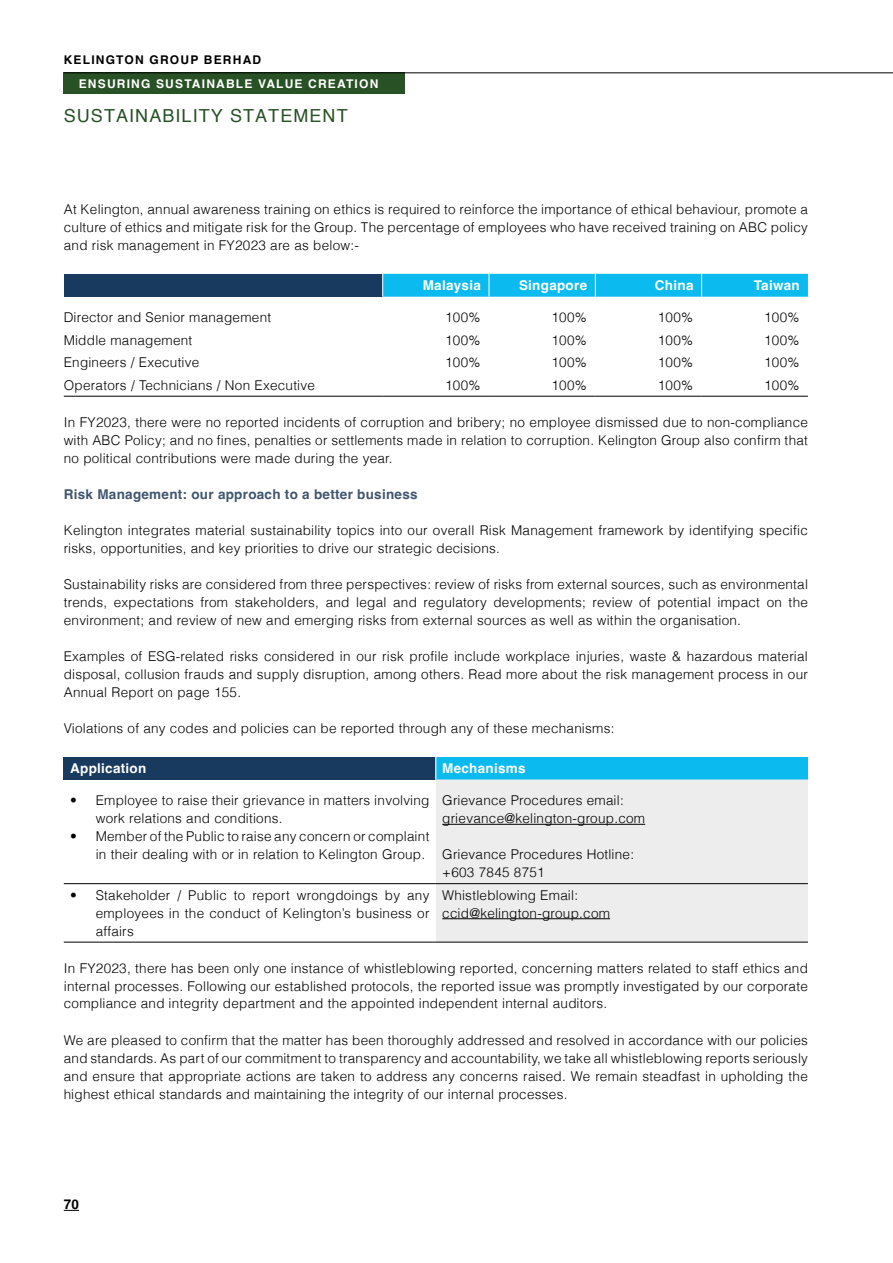
<style>
.page{position:relative;width:893px;height:1263px;background:#fff}
.page>*{position:absolute;margin:0;border:0;box-sizing:border-box;transform-origin:0 0}
.t1{font:18px "Helvetica";letter-spacing:.06em;color:#285226}
.t2{font:300 13.5px/18px "Helvetica";letter-spacing:.02em;color:#000;text-align:justify}
.t3{font:700 13.5px "Helvetica";letter-spacing:.02em;color:#fff}
.t4{font:700 13.5px "Helvetica";letter-spacing:.02em;color:#41566e}
.t5{font:700 13.5px "Helvetica";color:#000}
.t6{font:700 12px "Helvetica";letter-spacing:.1em;color:#fff}
.t7{font:700 12px "Helvetica";letter-spacing:.1em;color:#000}
</style>
<div class="page">
<div style="left:64px;top:73px;width:341px;height:21px;background:#285226"></div>
<hr style="left:64px;top:73px;width:829px;height:1px;background:#000">
<svg style="left:64px;top:1210px;width:15px;height:1px"></svg>
<div style="left:64px;top:274px;width:319px;height:23px;background:#193a5f"></div>
<hr style="left:64px;top:396px;width:319px;height:1px;background:#000">
<hr style="left:383px;top:396px;width:106px;height:1px;background:#000">
<hr style="left:489px;top:396px;width:106px;height:1px;background:#000">
<hr style="left:595px;top:396px;width:107px;height:1px;background:#000">
<hr style="left:702px;top:396px;width:106px;height:1px;background:#000">
<div style="left:382px;top:274px;width:426px;height:23px;background:#0bbbef"></div>
<div style="left:64px;top:757px;width:372px;height:22px;background:#193a5f"></div>
<div style="left:436px;top:757px;width:372px;height:22px;background:#0bbbef"></div>
<div style="left:436px;top:779px;width:372px;height:163px;background:#ededed"></div>
<svg style="left:435px;top:757px;width:1px;height:22px"></svg>
<hr style="left:64px;top:883px;width:372px;height:1px;background:#000">
<hr style="left:436px;top:883px;width:372px;height:1px;background:#000">
<hr style="left:64px;top:942px;width:372px;height:1px;background:#000">
<hr style="left:436px;top:942px;width:372px;height:1px;background:#000">
<hr style="left:442px;top:824px;width:203px;height:1px;background:#000">
<hr style="left:442px;top:918px;width:168px;height:1px;background:#000">
<p class="t7" style="left:64px;top:52px;width:199px">KELINGTON GROUP BERHAD</p>
<p class="t6" style="left:79px;top:76px;width:301px">ENSURING SUSTAINABLE VALUE CREATION</p>
<h1 class="t1" style="left:64px;top:102px;width:285px">SUSTAINABILITY STATEMENT</h1>
<p class="t2" style="left:64px;top:199px;width:746px">At Kelington, annual awareness training on ethics is required to reinforce the importance of ethical behaviour, promote a culture of ethics and mitigate risk for the Group. The percentage of employees who have received training on ABC policy and risk management in FY2023 are as below:-</p>
<p class="t3" style="left:423px;top:277px;width:60px">Malaysia</p>
<p class="t3" style="left:519px;top:277px;width:70px">Singapore</p>
<p class="t3" style="left:655px;top:277px;width:40px">China</p>
<p class="t3" style="left:754px;top:277px;width:48px">Taiwan</p>
<p class="t2" style="left:64px;top:308px;width:209px">Director and Senior management</p>
<p class="t2" style="left:445px;top:308px;width:37px">100%</p>
<p class="t2" style="left:551px;top:308px;width:37px">100%</p>
<p class="t2" style="left:658px;top:308px;width:37px">100%</p>
<p class="t2" style="left:764px;top:308px;width:37px">100%</p>
<p class="t2" style="left:64px;top:330px;width:130px">Middle management</p>
<p class="t2" style="left:445px;top:330px;width:37px">100%</p>
<p class="t2" style="left:551px;top:330px;width:37px">100%</p>
<p class="t2" style="left:658px;top:330px;width:37px">100%</p>
<p class="t2" style="left:764px;top:330px;width:37px">100%</p>
<p class="t2" style="left:64px;top:353px;width:137px">Engineers / Executive</p>
<p class="t2" style="left:445px;top:353px;width:37px">100%</p>
<p class="t2" style="left:551px;top:353px;width:37px">100%</p>
<p class="t2" style="left:658px;top:353px;width:37px">100%</p>
<p class="t2" style="left:764px;top:353px;width:37px">100%</p>
<p class="t2" style="left:64px;top:375px;width:253px">Operators / Technicians / Non Executive</p>
<p class="t2" style="left:445px;top:375px;width:37px">100%</p>
<p class="t2" style="left:551px;top:375px;width:37px">100%</p>
<p class="t2" style="left:658px;top:375px;width:37px">100%</p>
<p class="t2" style="left:764px;top:375px;width:37px">100%</p>
<p class="t2" style="left:64px;top:412px;width:746px">In FY2023, there were no reported incidents of corruption and bribery; no employee dismissed due to non-compliance with ABC Policy; and no fines, penalties or settlements made in relation to corruption. Kelington Group also confirm that no political contributions were made during the year.</p>
<p class="t4" style="left:64px;top:486px;width:355px">Risk Management: our approach to a better business</p>
<p class="t2" style="left:64px;top:520px;width:746px">Kelington integrates material sustainability topics into our overall Risk Management framework by identifying specific risks, opportunities, and key priorities to drive our strategic decisions.</p>
<p class="t2" style="left:64px;top:574px;width:746px">Sustainability risks are considered from three perspectives: review of risks from external sources, such as environmental trends, expectations from stakeholders, and legal and regulatory developments; review of potential impact on the environment; and review of new and emerging risks from external sources as well as within the organisation.</p>
<p class="t2" style="left:64px;top:646px;width:746px">Examples of ESG-related risks considered in our risk profile include workplace injuries, waste &amp; hazardous material disposal, collusion frauds and supply disruption, among others. Read more about the risk management process in our Annual Report on page 155.</p>
<p class="t2" style="left:64px;top:718px;width:552px">Violations of any codes and policies can be reported through any of these mechanisms:</p>
<p class="t3" style="left:70px;top:760px;width:78px">Application</p>
<p class="t3" style="left:442px;top:760px;width:85px">Mechanisms</p>
<p class="t2" style="left:96px;top:790px;width:335px;text-indent:-26px">• Employee to raise their grievance in matters involving work relations and conditions.</p>
<p class="t2" style="left:96px;top:826px;width:335px;text-indent:-26px">• Member of the Public to raise any concern or complaint in their dealing with or in relation to Kelington Group.</p>
<p class="t2" style="left:442px;top:790px;width:204px">Grievance Procedures email: grievance@kelington-group.com</p>
<p class="t2" style="left:442px;top:844px;width:193px">Grievance Procedures Hotline: +603 7845 8751</p>
<p class="t2" style="left:96px;top:885px;width:335px;text-indent:-26px">• Stakeholder / Public to report wrongdoings by any employees in the conduct of Kelington’s business or affairs</p>
<p class="t2" style="left:442px;top:885px;width:169px">Whistleblowing Email: ccid@kelington-group.com</p>
<p class="t2" style="left:64px;top:958px;width:746px">In FY2023, there has been only one instance of whistleblowing reported, concerning matters related to staff ethics and internal processes. Following our established protocols, the reported issue was promptly investigated by our corporate compliance and integrity department and the appointed independent internal auditors.</p>
<p class="t2" style="left:64px;top:1030px;width:746px">We are pleased to confirm that the matter has been thoroughly addressed and resolved in accordance with our policies and standards. As part of our commitment to transparency and accountability, we take all whistleblowing reports seriously and ensure that appropriate actions are taken to address any concerns raised. We remain steadfast in upholding the highest ethical standards and maintaining the integrity of our internal processes.</p>
<p class="t5" style="left:64px;top:1196px;width:17px">70</p>
</div>
